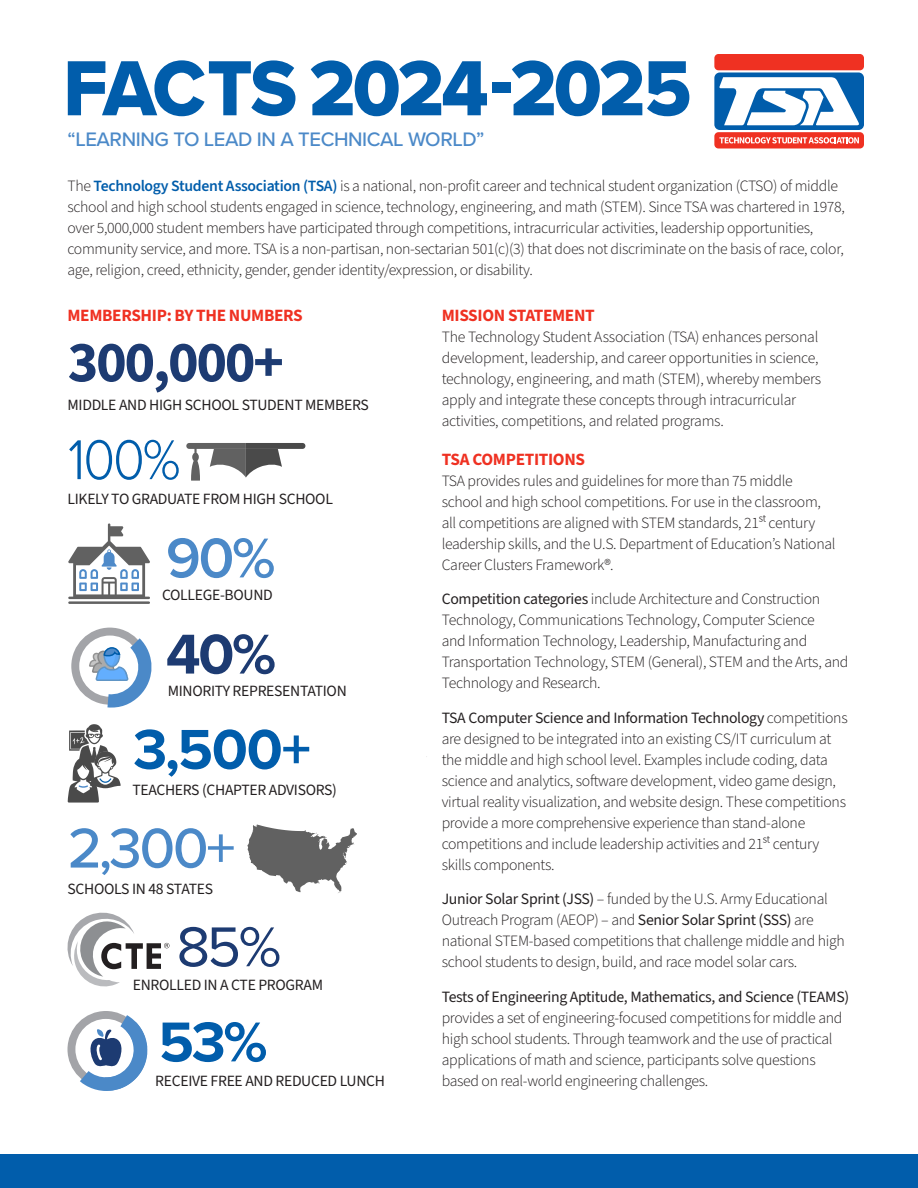
<style>
.page{position:relative;width:918px;height:1188px;background:#fff}
.page>*{position:absolute;margin:0;border:0;box-sizing:border-box;transform-origin:0 0}
.t1{font:81px "Proxima Nova Extrabld";letter-spacing:-.04em;color:#015dab;scale:.95 1}
.t2{font:700 58.2px "Proxima Nova";color:#015dab}
.t3{font:700 58.2px "Source Sans 3";letter-spacing:-.04em;color:#1d3b72}
.t4{font:500 58.2px "Proxima Nova";color:#4b89c8}
.t5{font:300 58.2px "Proxima Nova";color:#015dab}
.t6{font:600 58.2px "Proxima Nova";color:#4b89c8}
.t7{font:700 58.2px "Proxima Nova";color:#1d3b72}
.t8{font:58.2px "Proxima Nova";color:#1d3b72}
.t9{font:500 20.25px "Proxima Nova";letter-spacing:-.02em;color:#4b89c8}
.Subhead{font:700 17.25px "Source Sans 3";letter-spacing:-.02em;color:#ef3122}
.t10{font:300 15.75px/21px "Source Sans 3";letter-spacing:-.02em;color:#231f20}
.t11{font:15.6px "Source Sans 3";letter-spacing:-.02em;color:#231f20}
.s1{font-weight:600;color:#015dab}
.s2{font-weight:400}
</style>
<div class="page">
<div style="left:0;top:1154px;width:918px;height:34px;background:#015dab"></div>
<div style="left:714px;top:132px;width:150px;height:16px;background:#ef3122;border-radius:4px"></div>
<div style="left:714px;top:72px;width:150px;height:58px;background:#015dab;border-radius:5px"></div>
<svg style="left:719px;top:77px;width:140px;height:48px"></svg>
<div style="left:714px;top:54px;width:150px;height:16px;background:#ef3122;border-radius:4px"></div>
<svg style="left:719px;top:137px;width:140px;height:6px"></svg>
<svg style="left:186px;top:443px;width:119px;height:38px"></svg>
<svg style="left:68px;top:523px;width:82px;height:76px"></svg>
<hr style="left:68px;top:601px;width:82px;height:3px;background:#616161">
<svg style="left:247px;top:824px;width:110px;height:69px"></svg>
<div style="left:71px;top:628px;width:77px;height:77px;background:#a3a4a8;border-radius:50%"></div>
<div style="left:79px;top:636px;width:61px;height:61px;background:#fff;border-radius:50%"></div>
<svg style="left:89px;top:638px;width:63px;height:70px"></svg>
<svg style="left:68px;top:724px;width:53px;height:79px"></svg>
<svg style="left:67px;top:912px;width:102px;height:75px"></svg>
<div style="left:68px;top:1011px;width:76px;height:77px;background:#a3a4a8;border-radius:50%"></div>
<svg style="left:75px;top:1019px;width:61px;height:61px"></svg>
<svg style="left:80px;top:1015px;width:68px;height:76px"></svg>
<p class="t1" style="left:63px;top:28px;width:663px">FACTS 2024-2025</p>
<p class="t9" style="left:68px;top:124px;width:418px">“LEARNING TO LEAD IN A TECHNICAL WORLD”</p>
<p class="t10" style="left:68px;top:176px;width:779px">The <span class="s1">Technology Student Association (TSA)</span> is a national, non-profit career and technical student organization (CTSO) of middle school and high school students engaged in science, technology, engineering, and math (STEM). Since TSA was chartered in 1978, over 5,000,000 student members have participated through competitions, intracurricular activities, leadership opportunities, community service, and more. TSA is a non-partisan, non-sectarian 501(c)(3) that does not discriminate on the basis of race, color, age, religion, creed, ethnicity, gender, gender identity/expression, or disability.</p>
<p class="Subhead" style="left:68px;top:304px;width:237px">MEMBERSHIP: BY THE NUMBERS</p>
<p class="Subhead" style="left:442px;top:304px;width:155px">MISSION STATEMENT</p>
<p class="t10" style="left:442px;top:326px;width:381px">The Technology Student Association (TSA) enhances personal development, leadership, and career opportunities in science, technology, engineering, and math (STEM), whereby members apply and integrate these concepts through intracurricular activities, competitions, and related programs.</p>
<p class="Subhead" style="left:442px;top:448px;width:145px">TSA COMPETITIONS</p>
<p class="t10" style="left:442px;top:470px;width:395px">TSA provides rules and guidelines for more than 75 middle school and high school competitions. For use in the classroom, all competitions are aligned with STEM standards, 21st century leadership skills, and the U.S. Department of Education’s National Career Clusters Framework®.</p>
<p class="t10" style="left:442px;top:589px;width:408px"><span class="s2">Competition categories</span> include Architecture and Construction Technology, Communications Technology, Computer Science<br>and Information Technology, Leadership, Manufacturing and Transportation Technology, STEM (General), STEM and the Arts, and Technology and Research.</p>
<p class="t10" style="left:442px;top:707px;width:408px"><span class="s2">TSA Computer Science and Information Technology</span> competitions are designed to be integrated into an existing CS/IT curriculum at the middle and high school level. Examples include coding, data science and analytics, software development, video game design, virtual reality visualization, and website design. These competitions provide a more comprehensive experience than stand-alone competitions and include leadership activities and 21st century skills components.</p>
<p class="t10" style="left:442px;top:889px;width:405px"><span class="s2">Junior Solar Sprint (JSS)</span> – funded by the U.S. Army Educational Outreach Program (AEOP) – and <span class="s2">Senior Solar Sprint (SSS)</span> are national STEM-based competitions that challenge middle and high school students to design, build, and race model solar cars.</p>
<p class="t10" style="left:442px;top:986px;width:409px"><span class="s2">Tests of Engineering Aptitude, Mathematics, and Science (TEAMS) </span>provides a set of engineering-focused competitions for middle and high school students. Through teamwork and the use of practical applications of math and science, participants solve questions based on real-world engineering challenges.</p>
<p class="t3" style="left:68px;top:324px;width:218px">300,000+</p>
<p class="t11" style="left:68px;top:395px;width:303px">MIDDLE AND HIGH SCHOOL STUDENT MEMBERS</p>
<p class="t5" style="left:68px;top:416px;width:114px">100%</p>
<p class="t11" style="left:68px;top:489px;width:267px">LIKELY TO GRADUATE FROM HIGH SCHOOL</p>
<p class="t6" style="left:166px;top:515px;width:111px">90%</p>
<p class="t11" style="left:162px;top:585px;width:112px">COLLEGE-BOUND</p>
<p class="t7" style="left:166px;top:611px;width:112px">40%</p>
<p class="t11" style="left:168px;top:681px;width:181px">MINORITY REPRESENTATION</p>
<p class="t2" style="left:133px;top:706px;width:179px">3,500+</p>
<p class="t11" style="left:132px;top:780px;width:206px">TEACHERS (CHAPTER ADVISORS)</p>
<p class="t4" style="left:68px;top:805px;width:169px">2,300+</p>
<p class="t11" style="left:68px;top:879px;width:147px">SCHOOLS IN 48 STATES</p>
<p class="t8" style="left:176px;top:903px;width:106px">85%</p>
<p class="t11" style="left:133px;top:975px;width:192px">ENROLLED IN A CTE PROGRAM</p>
<p class="t2" style="left:159px;top:999px;width:110px">53%</p>
<p class="t11" style="left:155px;top:1071px;width:231px">RECEIVE FREE AND REDUCED LUNCH</p>
</div>
